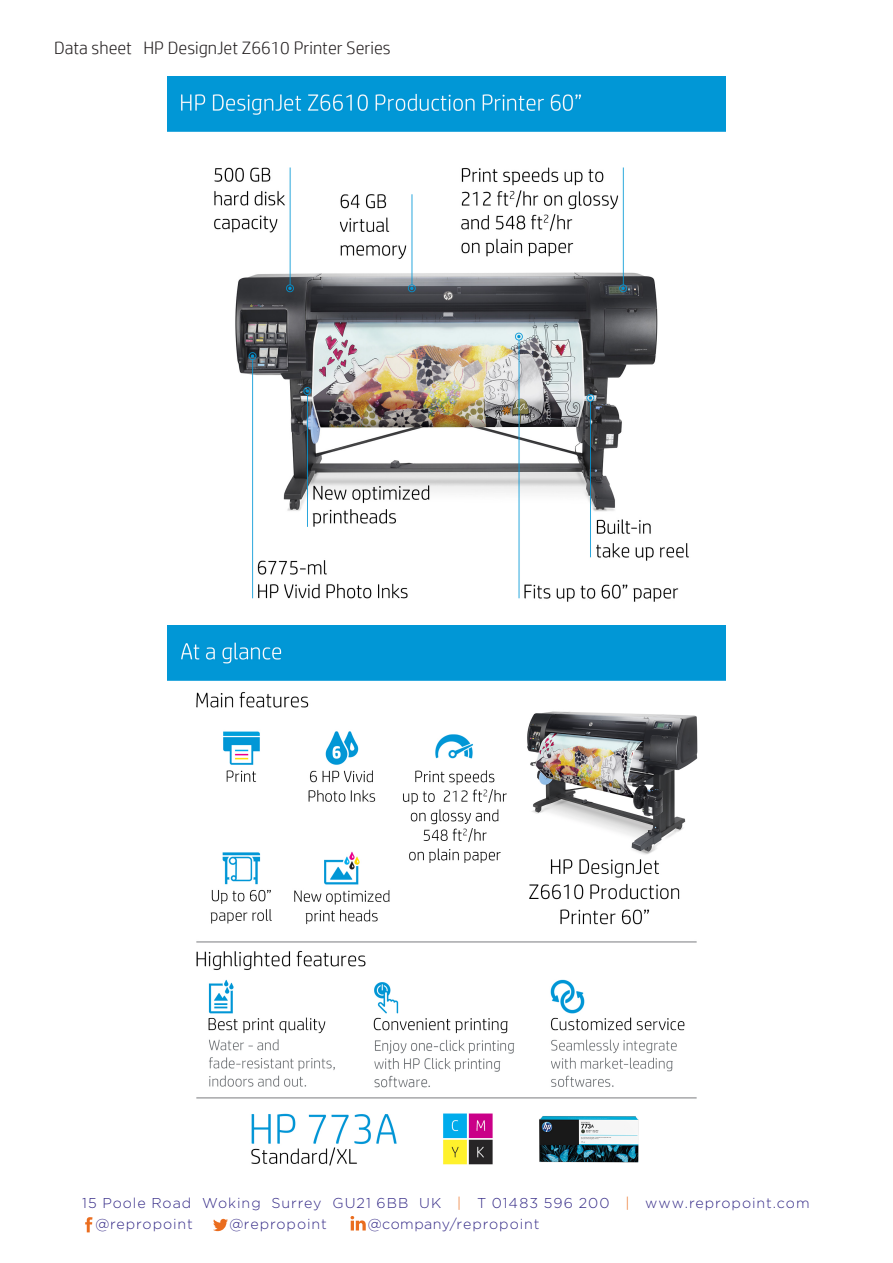
<style>
.page{position:relative;width:893px;height:1263px;background:#fff}
.page>*{position:absolute;margin:0;border:0;box-sizing:border-box;transform-origin:0 0}
.t1{font:300 18px "HP Simplified";color:#231f20}
.t2{font:300 14.25px/20.5px "Gotham";letter-spacing:.065em;color:#332986}
.t3{font:300 14.25px "Gotham";letter-spacing:.045em;color:#332986}
.s1{color:#ea6d1f}
</style>
<div class="page">
<svg style="left:213px;top:1219px;width:15px;height:12px"></svg>
<svg style="left:85px;top:1217px;width:8px;height:15px"></svg>
<svg style="left:350px;top:1216px;width:16px;height:14px"></svg>
<img style="left:168px;top:77px;width:557px;height:525px">
<img style="left:168px;top:625px;width:557px;height:541px">
<p class="t1" style="left:54px;top:38px;width:338px">Data sheet HP DesignJet Z6610 Printer Series</p>
<p class="t2" style="left:96px;top:1193px;width:716px;text-indent:-13px">15 Poole Road Woking Surrey GU21 6BB UK <span class="s1">|</span> T 01483 596 200 <span class="s1">|</span> www.repropoint.com @repropoint</p>
<p class="t2" style="left:229px;top:1213px;width:99px">@repropoint</p>
<p class="t3" style="left:368px;top:1216px;width:173px">@company/repropoint</p>
</div>
